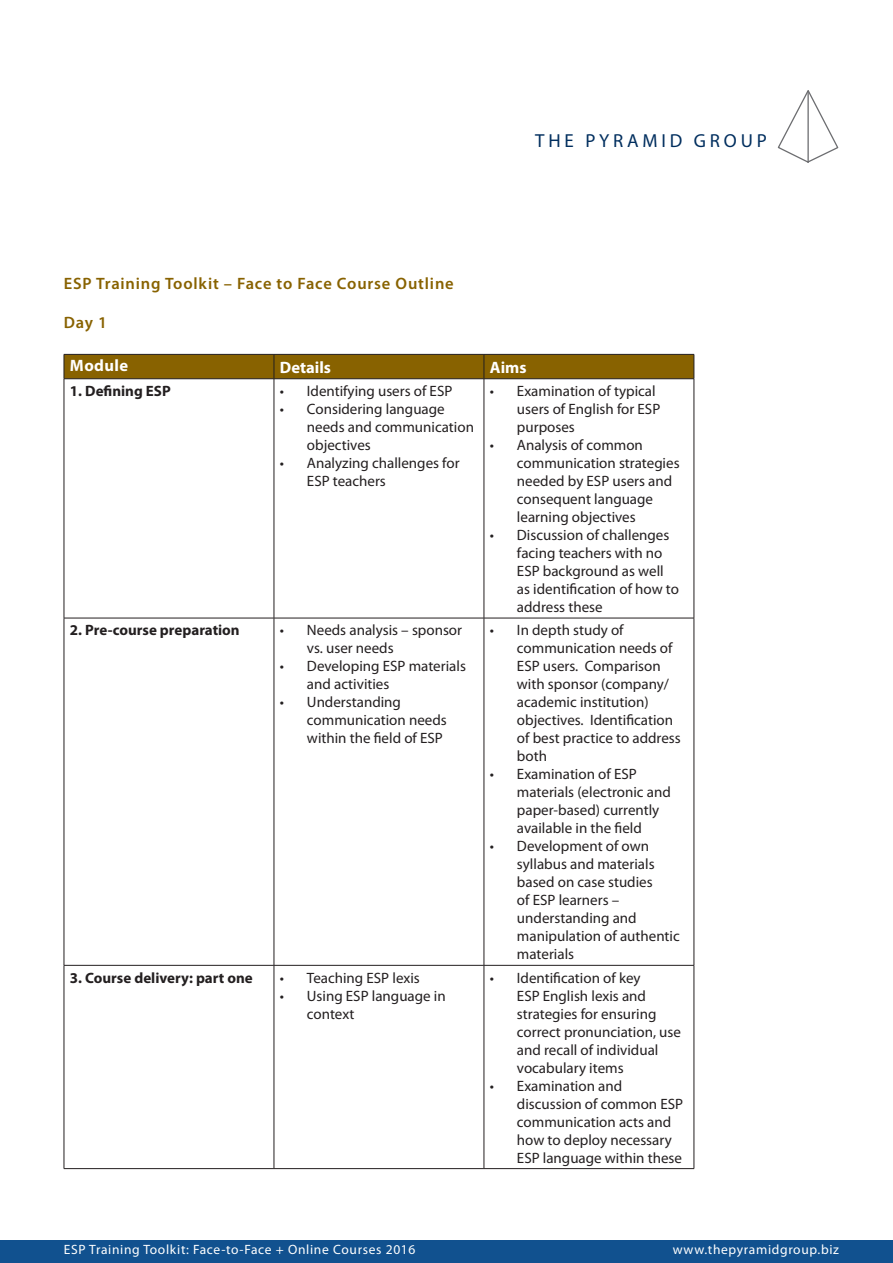
<style>
.page{position:relative;width:893px;height:1263px;background:#fff}
.page>*{position:absolute;margin:0;border:0;box-sizing:border-box;transform-origin:0 0}
.t1{font:18.9px "Myriad";letter-spacing:.2em;color:#002e5e}
.t2{font:600 16.5px "Myriad Pro";letter-spacing:.05em;color:#886200}
.t3{font:700 16.5px "Myriad Pro";color:#fff}
.t4{font:15px/18px "Myriad Pro";color:#231f20}
.t5{font:700 15px "Myriad Pro";color:#231f20}
.t6{font:13.5px "Myriad Pro";letter-spacing:.05em;color:#fff}
</style>
<div class="page">
<svg style="left:777px;top:90px;width:62px;height:73px"></svg>
<div style="left:0;top:1240px;width:893px;height:23px;background:#11518f"></div>
<div style="left:64px;top:354px;width:631px;height:25px;background:#886200"></div>
<hr style="left:64px;top:378px;width:210px;height:1px;background:#231f20">
<hr style="left:64px;top:379px;width:1px;height:239px;background:#231f20">
<hr style="left:274px;top:378px;width:210px;height:1px;background:#231f20">
<hr style="left:274px;top:379px;width:1px;height:239px;background:#231f20">
<hr style="left:484px;top:378px;width:210px;height:1px;background:#231f20">
<hr style="left:484px;top:379px;width:1px;height:239px;background:#231f20">
<hr style="left:694px;top:379px;width:1px;height:239px;background:#231f20">
<hr style="left:64px;top:618px;width:210px;height:1px;background:#231f20">
<hr style="left:64px;top:618px;width:1px;height:347px;background:#231f20">
<hr style="left:274px;top:618px;width:210px;height:1px;background:#231f20">
<hr style="left:274px;top:618px;width:1px;height:347px;background:#231f20">
<hr style="left:484px;top:618px;width:210px;height:1px;background:#231f20">
<hr style="left:484px;top:618px;width:1px;height:347px;background:#231f20">
<hr style="left:694px;top:618px;width:1px;height:347px;background:#231f20">
<hr style="left:64px;top:965px;width:210px;height:1px;background:#231f20">
<hr style="left:64px;top:965px;width:1px;height:203px;background:#231f20">
<hr style="left:274px;top:965px;width:210px;height:1px;background:#231f20">
<hr style="left:274px;top:965px;width:1px;height:203px;background:#231f20">
<hr style="left:484px;top:965px;width:210px;height:1px;background:#231f20">
<hr style="left:484px;top:965px;width:1px;height:203px;background:#231f20">
<hr style="left:694px;top:965px;width:1px;height:203px;background:#231f20">
<hr style="left:64px;top:1168px;width:210px;height:1px;background:#231f20">
<hr style="left:274px;top:1168px;width:210px;height:1px;background:#231f20">
<hr style="left:484px;top:1168px;width:210px;height:1px;background:#231f20">
<p class="t1" style="left:535px;top:131px;width:233px">THE PYRAMID GROUP</p>
<p class="t2" style="left:64px;top:273px;width:391px">ESP Training Toolkit – Face to Face Course Outline</p>
<p class="t2" style="left:64px;top:312px;width:45px">Day 1</p>
<p class="t3" style="left:70px;top:356px;width:60px">Module</p>
<p class="t3" style="left:280px;top:358px;width:53px">Details</p>
<p class="t3" style="left:490px;top:358px;width:38px">Aims</p>
<p class="t5" style="left:70px;top:383px;width:102px">1. Defining ESP</p>
<p class="t4" style="left:280px;top:382px;width:174px">• Identifying users of ESP</p>
<p class="t4" style="left:307px;top:400px;width:169px;text-indent:-27px">• Considering language needs and communication objectives</p>
<p class="t4" style="left:307px;top:454px;width:154px;text-indent:-27px">• Analyzing challenges for<br>ESP teachers</p>
<p class="t4" style="left:517px;top:382px;width:145px;text-indent:-27px">• Examination of typical users of English for ESP purposes</p>
<p class="t4" style="left:517px;top:436px;width:164px;text-indent:-27px">• Analysis of common communication strategies needed by ESP users and consequent language learning objectives</p>
<p class="t4" style="left:517px;top:526px;width:164px;text-indent:-27px">• Discussion of challenges facing teachers with no<br>ESP background as well as identification of how to address these</p>
<p class="t5" style="left:70px;top:622px;width:171px">2. Pre-course preparation</p>
<p class="t4" style="left:307px;top:621px;width:157px;text-indent:-27px">• Needs analysis – sponsor vs. user needs</p>
<p class="t4" style="left:307px;top:657px;width:161px;text-indent:-27px">• Developing ESP materials and activities</p>
<p class="t4" style="left:307px;top:693px;width:141px;text-indent:-27px">• Understanding communication needs within the field of ESP</p>
<p class="t5" style="left:70px;top:969px;width:184px">3. Course delivery: part one</p>
<p class="t4" style="left:280px;top:968px;width:141px">• Teaching ESP lexis</p>
<p class="t4" style="left:307px;top:986px;width:140px;text-indent:-27px">• Using ESP language in context</p>
<p class="t4" style="left:517px;top:621px;width:165px;text-indent:-27px">• In depth study of communication needs of<br>ESP users. Comparison with sponsor (company/ academic institution) objectives. Identification of best practice to address both</p>
<p class="t4" style="left:517px;top:765px;width:155px;text-indent:-27px">• Examination of ESP materials (electronic and paper-based) currently available in the field</p>
<p class="t4" style="left:517px;top:837px;width:164px;text-indent:-27px">• Development of own syllabus and materials based on case studies<br>of ESP learners – understanding and manipulation of authentic materials</p>
<p class="t4" style="left:517px;top:968px;width:166px;text-indent:-27px">• Identification of key<br>ESP English lexis and strategies for ensuring correct pronunciation, use and recall of individual vocabulary items</p>
<p class="t4" style="left:517px;top:1076px;width:168px;text-indent:-27px">• Examination and discussion of common ESP communication acts and how to deploy necessary<br>ESP language within these</p>
<p class="t6" style="left:64px;top:1241px;width:353px">ESP Training Toolkit: Face-to-Face + Online Courses 2016</p>
<p class="t6" style="left:673px;top:1241px;width:168px">www.thepyramidgroup.biz</p>
</div>
